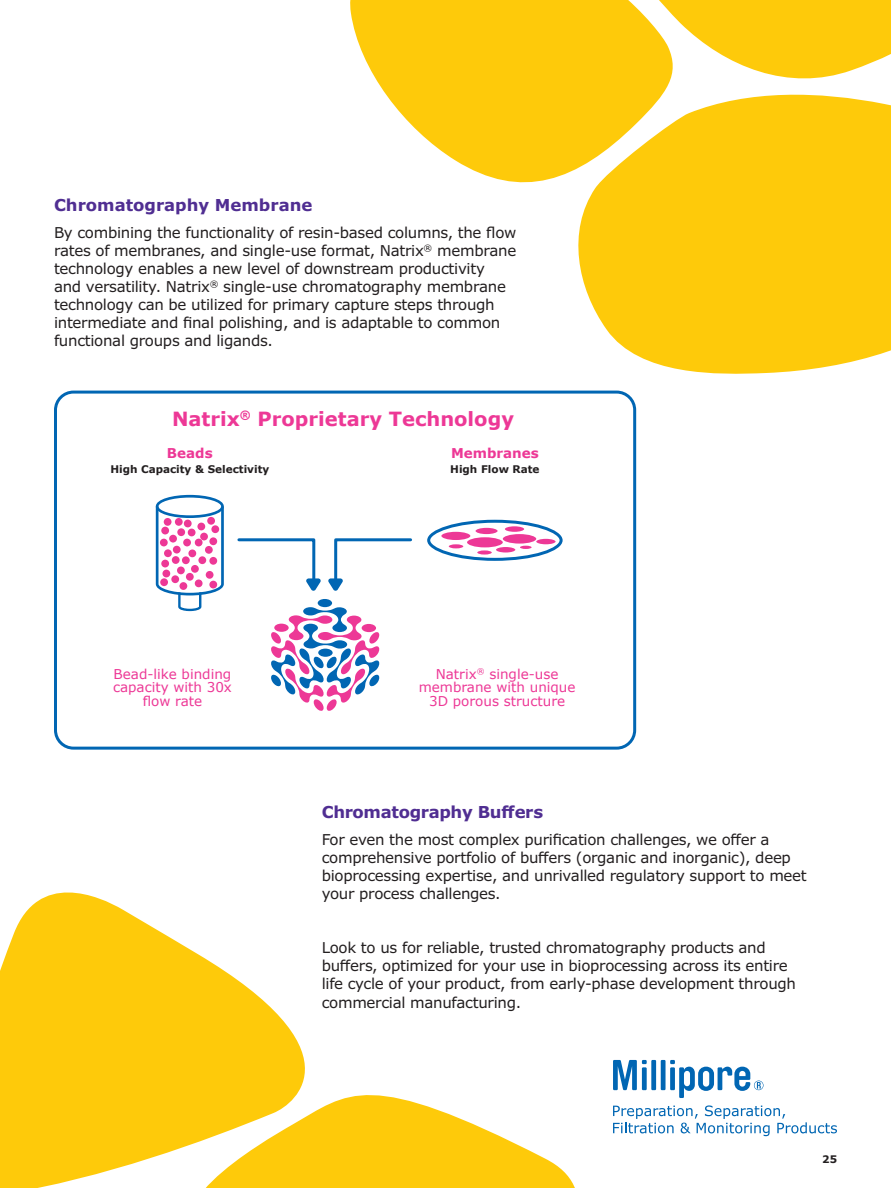
<style>
.page{position:relative;width:891px;height:1188px;background:#fff}
.page>*{position:absolute;margin:0;border:0;box-sizing:border-box;transform-origin:0 0}
.t1{font:700 19.5px "Verdana";color:#ed3896}
.Body_Copy_9_11{font:700 16.5px "Verdana Pro";color:#502e92}
.Body_Copy_9_11-2{font:700 16.5px "Verdana Pro";letter-spacing:-.02em;color:#502e92}
.Body_Copy_9_11-3{font:15px/18px "Verdana Pro";letter-spacing:-.02em;color:#231f20}
.t2{font:13.5px/13.5px "Verdana";color:#ed3896;text-align:center}
.t3{font:700 13.5px "Verdana";color:#ed3896}
.t4{font:700 10.5px "Verdana";color:#231f20}
.t5{font:700 10.5px "Verdana Pro";color:#231f20}
</style>
<div class="page">
<svg style="left:358px;top:1095px;width:217px;height:93px;fill:#feca0a"></svg>
<svg style="left:0;top:892px;width:358px;height:296px;fill:#feca0a"></svg>
<div style="left:54px;top:391px;width:582px;height:359px;border:3px solid #0166b3;border-radius:18px"></div>
<svg style="left:578px;top:94px;width:313px;height:280px;background:#fece1d"></svg>
<svg style="left:350px;top:0;width:331px;height:202px;fill:#feca0a"></svg>
<svg style="left:598px;top:0;width:293px;height:92px"></svg>
<svg style="left:429px;top:521px;width:132px;height:38px"></svg>
<div style="left:427px;top:520px;width:136px;height:41px;border:3px solid #0166b3;border-radius:50%"></div>
<div style="left:441px;top:532px;width:29px;height:8px;background:#ed3896;border-radius:50%"></div>
<svg style="left:477px;top:550px;width:15px;height:5px"></svg>
<svg style="left:449px;top:544px;width:14px;height:4px"></svg>
<div style="left:476px;top:528px;width:22px;height:6px;background:#ed3896;border-radius:50%"></div>
<div style="left:467px;top:537px;width:36px;height:10px;background:#ed3896;border-radius:50%"></div>
<div style="left:496px;top:547px;width:19px;height:6px;background:#ed3896;border-radius:50%"></div>
<div style="left:503px;top:534px;width:33px;height:10px;background:#ed3896;border-radius:50%"></div>
<svg style="left:520px;top:546px;width:12px;height:3px"></svg>
<div style="left:505px;top:526px;width:19px;height:6px;background:#ed3896;border-radius:50%"></div>
<div style="left:536px;top:539px;width:20px;height:5px;background:#ed3896;border-radius:50%"></div>
<svg style="left:156px;top:495px;width:68px;height:117px"></svg>
<div style="left:182px;top:556px;width:8px;height:8px;background:#ed3896;border-radius:50%"></div>
<div style="left:188px;top:549px;width:8px;height:8px;background:#ed3896;border-radius:50%"></div>
<div style="left:198px;top:556px;width:8px;height:8px;background:#ed3896;border-radius:50%"></div>
<div style="left:195px;top:539px;width:8px;height:7px;background:#ed3896;border-radius:50%"></div>
<div style="left:209px;top:557px;width:8px;height:8px;background:#ed3896;border-radius:50%"></div>
<div style="left:205px;top:546px;width:8px;height:8px;background:#ed3896;border-radius:50%"></div>
<div style="left:206px;top:571px;width:8px;height:8px;background:#ed3896;border-radius:50%"></div>
<div style="left:191px;top:565px;width:8px;height:8px;background:#ed3896;border-radius:50%"></div>
<div style="left:195px;top:579px;width:8px;height:8px;background:#ed3896;border-radius:50%"></div>
<div style="left:180px;top:582px;width:7px;height:8px;background:#ed3896;border-radius:50%"></div>
<div style="left:177px;top:567px;width:8px;height:7px;background:#ed3896;border-radius:50%"></div>
<div style="left:171px;top:575px;width:8px;height:8px;background:#ed3896;border-radius:50%"></div>
<div style="left:161px;top:560px;width:8px;height:7px;background:#ed3896;border-radius:50%"></div>
<div style="left:164px;top:549px;width:8px;height:8px;background:#ed3896;border-radius:50%"></div>
<div style="left:173px;top:546px;width:8px;height:8px;background:#ed3896;border-radius:50%"></div>
<div style="left:172px;top:556px;width:8px;height:8px;background:#ed3896;border-radius:50%"></div>
<div style="left:183px;top:539px;width:8px;height:7px;background:#ed3896;border-radius:50%"></div>
<div style="left:161px;top:527px;width:8px;height:7px;background:#ed3896;border-radius:50%"></div>
<div style="left:177px;top:528px;width:8px;height:8px;background:#ed3896;border-radius:50%"></div>
<div style="left:197px;top:523px;width:8px;height:7px;background:#ed3896;border-radius:50%"></div>
<div style="left:188px;top:529px;width:8px;height:7px;background:#ed3896;border-radius:50%"></div>
<div style="left:207px;top:517px;width:8px;height:8px;background:#ed3896;border-radius:50%"></div>
<div style="left:184px;top:520px;width:8px;height:7px;background:#ed3896;border-radius:50%"></div>
<div style="left:211px;top:525px;width:8px;height:8px;background:#ed3896;border-radius:50%"></div>
<div style="left:200px;top:533px;width:8px;height:7px;background:#ed3896;border-radius:50%"></div>
<div style="left:209px;top:581px;width:8px;height:7px;background:#ed3896;border-radius:50%"></div>
<div style="left:209px;top:537px;width:8px;height:8px;background:#ed3896;border-radius:50%"></div>
<div style="left:164px;top:518px;width:8px;height:8px;background:#ed3896;border-radius:50%"></div>
<div style="left:160px;top:578px;width:8px;height:8px;background:#ed3896;border-radius:50%"></div>
<div style="left:162px;top:570px;width:8px;height:7px;background:#ed3896;border-radius:50%"></div>
<div style="left:160px;top:539px;width:8px;height:7px;background:#ed3896;border-radius:50%"></div>
<div style="left:186px;top:573px;width:8px;height:8px;background:#ed3896;border-radius:50%"></div>
<div style="left:169px;top:535px;width:8px;height:8px;background:#ed3896;border-radius:50%"></div>
<div style="left:175px;top:518px;width:8px;height:8px;background:#ed3896;border-radius:50%"></div>
<svg style="left:271px;top:607px;width:109px;height:104px"></svg>
<div style="left:362px;top:624px;width:14px;height:8px;background:#ed3896;border-radius:50%"></div>
<div style="left:318px;top:649px;width:15px;height:8px;background:#0166b3;border-radius:50%"></div>
<div style="left:318px;top:599px;width:14px;height:8px;background:#0166b3;border-radius:50%"></div>
<div style="left:274px;top:624px;width:15px;height:8px;background:#ed3896;border-radius:50%"></div>
<svg style="left:237px;top:538px;width:84px;height:53px"></svg>
<svg style="left:328px;top:538px;width:84px;height:53px"></svg>
<svg style="left:670px;top:1060px;width:94px;height:38px"></svg>
<div style="left:661px;top:1060px;width:5px;height:30px;background:#0166b3"></div>
<div style="left:651px;top:1060px;width:5px;height:30px;background:#0166b3"></div>
<svg style="left:613px;top:1060px;width:34px;height:30px"></svg>
<svg style="left:613px;top:1105px;width:224px;height:31px"></svg>
<p class="Body_Copy_9_11" style="left:54px;top:194px;width:260px">Chromatography Membrane</p>
<p class="Body_Copy_9_11-3" style="left:54px;top:223px;width:464px">By combining the functionality of resin-based columns, the flow rates of membranes, and single-use format, Natrix<sup>®</sup> membrane technology enables a new level of downstream productivity<br>and versatility. Natrix<sup>®</sup> single-use chromatography membrane technology can be utilized for primary capture steps through intermediate and final polishing, and is adaptable to common functional groups and ligands.</p>
<p class="t1" style="left:172px;top:406px;width:344px">Natrix<sup>®</sup> Proprietary Technology</p>
<p class="t3" style="left:167px;top:444px;width:47px">Beads</p>
<p class="t4" style="left:110px;top:462px;width:160px">High Capacity &amp; Selectivity</p>
<p class="t3" style="left:451px;top:444px;width:89px">Membranes</p>
<p class="t4" style="left:450px;top:462px;width:91px">High Flow Rate</p>
<p class="t2" style="left:113px;top:667px;width:120px">Bead-like binding capacity with 30x flow rate</p>
<p class="t2" style="left:419px;top:667px;width:158px">Natrix<sup>®</sup> single-use membrane with unique<br>3D porous structure</p>
<p class="Body_Copy_9_11-2" style="left:322px;top:801px;width:223px">Chromatography Buffers</p>
<p class="Body_Copy_9_11-3" style="left:322px;top:831px;width:487px">For even the most complex purification challenges, we offer a comprehensive portfolio of buffers (organic and inorganic), deep bioprocessing expertise, and unrivalled regulatory support to meet your process challenges.</p>
<p class="Body_Copy_9_11-3" style="left:322px;top:939px;width:476px">Look to us for reliable, trusted chromatography products and buffers, optimized for your use in bioprocessing across its entire life cycle of your product, from early-phase development through</p>
<p class="Body_Copy_9_11-3" style="left:322px;top:994px;width:201px">commercial manufacturing.</p>
<p class="t5" style="left:822px;top:1152px;width:16px">25</p>
</div>
